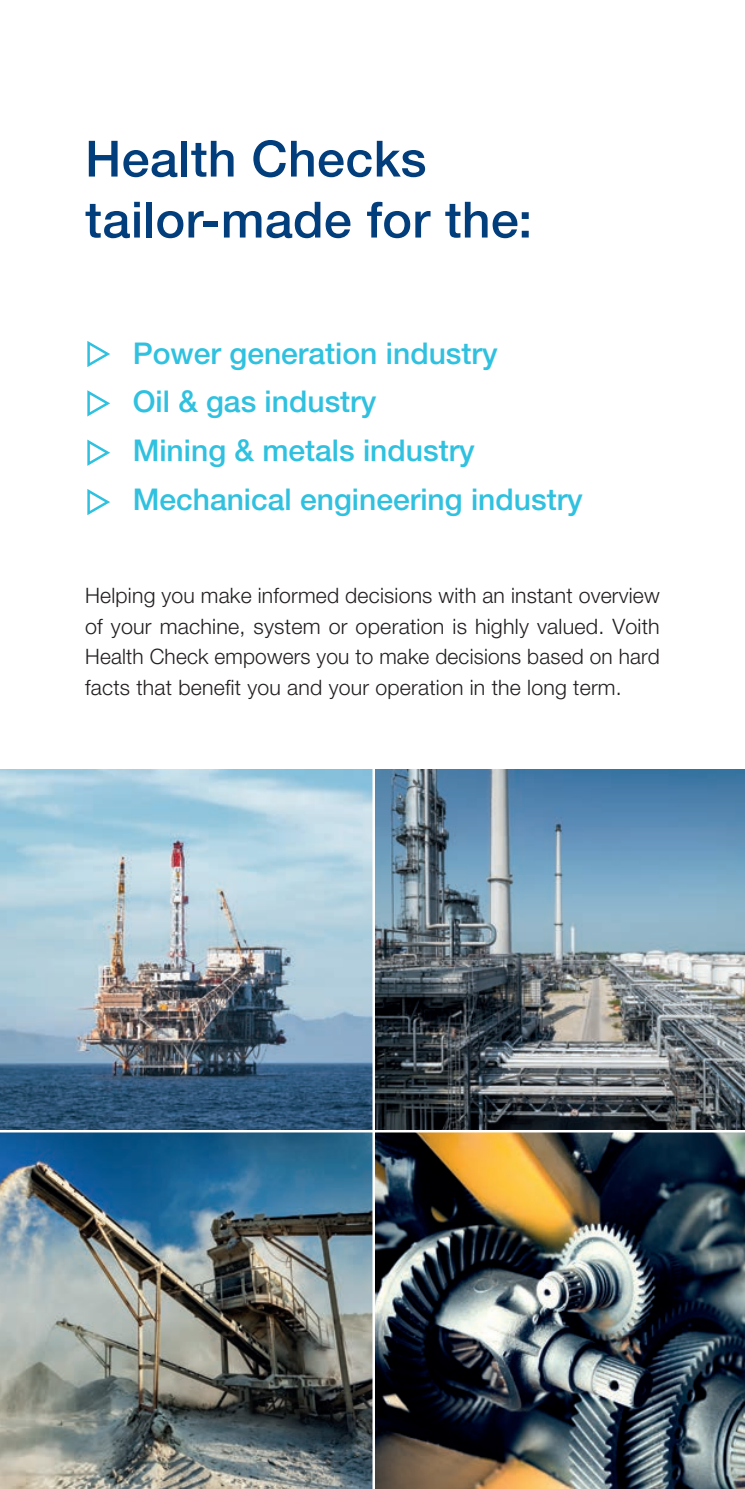
<style>
.page{position:relative;width:745px;height:1489px;background:#fff}
.page>*{position:absolute;margin:0;border:0;box-sizing:border-box;transform-origin:0 0}
.t1{font:500 50px/61px "Helvetica Neue LT Pro";letter-spacing:.005em;color:#023d7c}
.t2{font:500 30px/48.8px "Helvetica Neue LT Pro";color:#2fc1df}
.t3{font:300 21.25px/30.5px "Helvetica Neue LT Pro";letter-spacing:.01em;color:#231f20;text-align:justify}
</style>
<div class="page">
<svg style="left:87px;top:341px;width:23px;height:26px"></svg>
<svg style="left:87px;top:390px;width:23px;height:27px"></svg>
<svg style="left:87px;top:439px;width:23px;height:27px"></svg>
<svg style="left:87px;top:489px;width:23px;height:26px"></svg>
<img style="left:0;top:769px;width:744px;height:360px">
<img style="left:0;top:1132px;width:372px;height:356px">
<img style="left:375px;top:1132px;width:369px;height:356px">
<hr style="left:372px;top:764px;width:3px;height:724px;background:#fff">
<h1 class="t1" style="left:85px;top:128px;width:448px">Health Checks tailor-made for the:</h1>
<h2 class="t2" style="left:133px;top:328px;width:451px">Power generation industry<br>Oil &amp; gas industry<br>Mining &amp; metals industry<br>Mechanical engineering industry</h2>
<p class="t3" style="left:85px;top:580px;width:576px">Helping you make informed decisions with an instant overview of your machine, system or operation is highly valued. Voith Health Check empowers you to make decisions based on hard facts that benefit you and your operation in the long term.</p>
</div>
